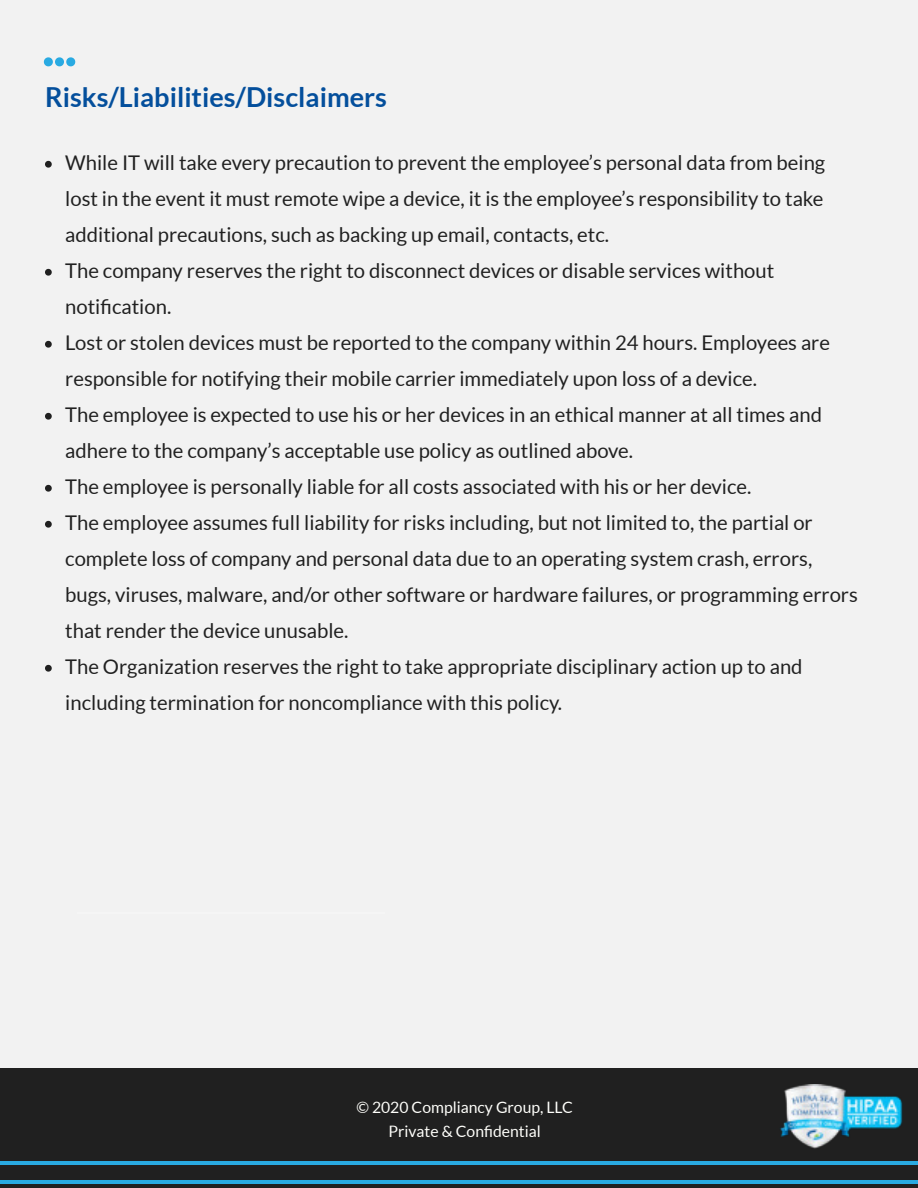
<style>
.page{position:relative;width:918px;height:1188px;background:#f2f2f2}
.page>*{position:absolute;margin:0;border:0;box-sizing:border-box;transform-origin:0 0}
.t1{font:700 27px "Lato";color:#044f9c}
.t2{font:20.25px/36px "Lato";color:#202020}
.t3{font:15.75px/24.8px "Lato";color:#fffffb;text-align:center}
</style>
<div class="page">
<hr style="left:77px;top:699px;width:42px;height:1px;background:#fff">
<hr style="left:119px;top:699px;width:42px;height:1px;background:#fff">
<hr style="left:161px;top:699px;width:41px;height:1px;background:#fff">
<hr style="left:202px;top:699px;width:42px;height:1px;background:#fff">
<hr style="left:244px;top:699px;width:41px;height:1px;background:#fff">
<hr style="left:285px;top:699px;width:42px;height:1px;background:#fff">
<hr style="left:327px;top:699px;width:42px;height:1px;background:#fff">
<hr style="left:77px;top:913px;width:42px;height:1px;background:#fff">
<hr style="left:119px;top:913px;width:42px;height:1px;background:#fff">
<hr style="left:161px;top:913px;width:41px;height:1px;background:#fff">
<hr style="left:202px;top:913px;width:42px;height:1px;background:#fff">
<hr style="left:244px;top:913px;width:41px;height:1px;background:#fff">
<hr style="left:285px;top:913px;width:42px;height:1px;background:#fff">
<hr style="left:327px;top:913px;width:42px;height:1px;background:#fff">
<svg style="left:44px;top:57px;width:31px;height:9px"></svg>
<div style="left:0;top:1069px;width:918px;height:119px;background:#202020"></div>
<hr style="left:0;top:1161px;width:80px;height:4px;background:#29aae2">
<hr style="left:0;top:1180px;width:80px;height:3px;background:#29aae2">
<hr style="left:80px;top:1161px;width:81px;height:4px;background:#29aae2">
<hr style="left:80px;top:1180px;width:81px;height:3px;background:#29aae2">
<hr style="left:161px;top:1161px;width:81px;height:4px;background:#29aae2">
<hr style="left:161px;top:1180px;width:81px;height:3px;background:#29aae2">
<hr style="left:242px;top:1161px;width:81px;height:4px;background:#29aae2">
<hr style="left:242px;top:1180px;width:81px;height:3px;background:#29aae2">
<hr style="left:323px;top:1161px;width:81px;height:4px;background:#29aae2">
<hr style="left:323px;top:1180px;width:81px;height:3px;background:#29aae2">
<hr style="left:404px;top:1161px;width:81px;height:4px;background:#29aae2">
<hr style="left:404px;top:1180px;width:81px;height:3px;background:#29aae2">
<hr style="left:485px;top:1161px;width:81px;height:4px;background:#29aae2">
<hr style="left:485px;top:1180px;width:81px;height:3px;background:#29aae2">
<hr style="left:566px;top:1161px;width:81px;height:4px;background:#29aae2">
<hr style="left:566px;top:1180px;width:81px;height:3px;background:#29aae2">
<hr style="left:647px;top:1161px;width:81px;height:4px;background:#29aae2">
<hr style="left:647px;top:1180px;width:81px;height:3px;background:#29aae2">
<hr style="left:728px;top:1161px;width:81px;height:4px;background:#29aae2">
<hr style="left:728px;top:1180px;width:81px;height:3px;background:#29aae2">
<hr style="left:809px;top:1161px;width:81px;height:4px;background:#29aae2">
<hr style="left:809px;top:1180px;width:81px;height:3px;background:#29aae2">
<hr style="left:890px;top:1161px;width:28px;height:4px;background:#29aae2">
<hr style="left:890px;top:1180px;width:28px;height:3px;background:#29aae2">
<svg style="left:45px;top:161px;width:7px;height:7px"></svg>
<svg style="left:45px;top:269px;width:7px;height:7px"></svg>
<svg style="left:45px;top:341px;width:7px;height:7px"></svg>
<svg style="left:45px;top:413px;width:7px;height:7px"></svg>
<svg style="left:45px;top:485px;width:7px;height:7px"></svg>
<svg style="left:45px;top:521px;width:7px;height:7px"></svg>
<svg style="left:45px;top:665px;width:7px;height:7px"></svg>
<img style="left:780px;top:1084px;width:123px;height:65px">
<h1 class="t1" style="left:45px;top:82px;width:343px">Risks/Liabilities/Disclaimers</h1>
<p class="t2" style="left:65px;top:144px;width:794px">While IT will take every precaution to prevent the employee’s personal data from being lost in the event it must remote wipe a device, it is the employee’s responsibility to take additional precautions, such as backing up email, contacts, etc.<br>The company reserves the right to disconnect devices or disable services without notification.<br>Lost or stolen devices must be reported to the company within 24 hours. Employees are responsible for notifying their mobile carrier immediately upon loss of a device.<br>The employee is expected to use his or her devices in an ethical manner at all times and adhere to the company’s acceptable use policy as outlined above.<br>The employee is personally liable for all costs associated with his or her device.<br>The employee assumes full liability for risks including, but not limited to, the partial or complete loss of company and personal data due to an operating system crash, errors, bugs, viruses, malware, and/or other software or hardware failures, or programming errors that render the device unusable.<br>The Organization reserves the right to take appropriate disciplinary action up to and including termination for noncompliance with this policy.</p>
<p class="t3" style="left:356px;top:1094px;width:218px">© 2020 Compliancy Group, LLC<br>Private &amp; Confidential</p>
</div>
